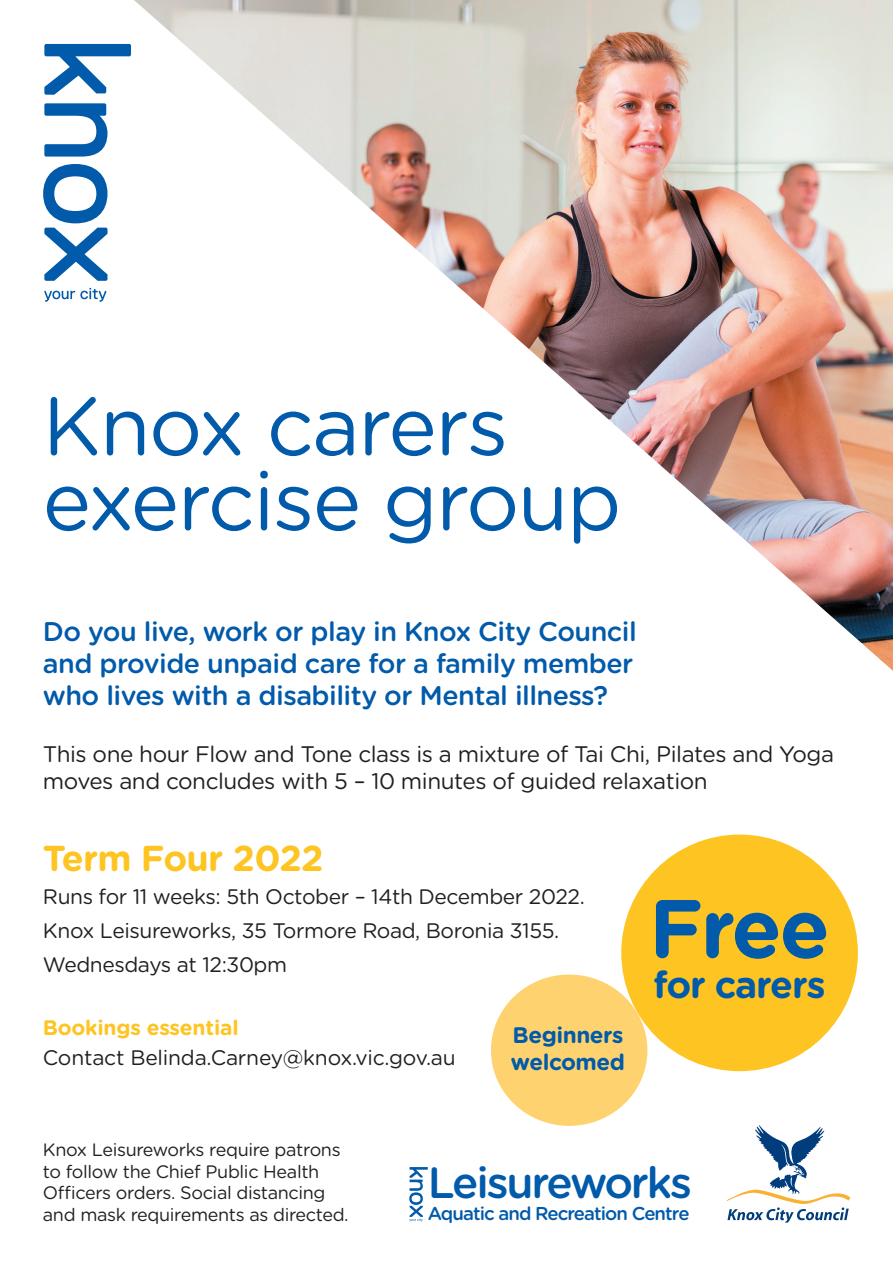
<style>
.page{position:relative;width:893px;height:1263px;background:#fff}
.page>*{position:absolute;margin:0;border:0;box-sizing:border-box;transform-origin:0 0}
.t1{font:82.5px/75px "Gotham Rounded";letter-spacing:-.02em;color:#015aaa}
.t2{font:700 82.5px "Gotham Rounded";color:#015aaa}
.t3{font:500 43.8px "Gotham Rounded";letter-spacing:-.05em;color:#015aaa}
.t4{font:700 37.5px "Gotham Rounded";letter-spacing:-.03em;color:#015aaa}
.t5{font:700 36px "Gotham Rounded";letter-spacing:-.02em;color:#fec422}
.t6{font:500 27px/32.4px "Gotham Rounded";letter-spacing:-.02em;color:#015aaa}
.t7{font:22.5px/27px "Gotham Rounded";letter-spacing:-.02em;color:#231f20}
.t8{font:700 22.5px/27px "Gotham Rounded";letter-spacing:-.02em;color:#015aaa}
.t9{font:21px/33.8px "Gotham Rounded";letter-spacing:-.02em;color:#231f20}
.t10{font:700 21px "Gotham Rounded";letter-spacing:-.01em;color:#fec422}
.t11{font:500 18.6px "Gotham Rounded";letter-spacing:-.05em;color:#015aaa}
.t12{font:18px/21.6px "Gotham Rounded";letter-spacing:-.02em;color:#231f20}
</style>
<div class="page">
<img style="left:134px;top:0;width:759px;height:671px">
<svg style="left:727px;top:1125px;width:123px;height:97px"></svg>
<svg style="left:44px;top:44px;width:87px;height:51px"></svg>
<svg style="left:44px;top:103px;width:63px;height:54px"></svg>
<svg style="left:43px;top:164px;width:64px;height:117px"></svg>
<svg style="left:44px;top:288px;width:62px;height:14px"></svg>
<div style="left:621px;top:834px;width:237px;height:237px;background:#fec422;border-radius:50%"></div>
<svg style="left:409px;top:1167px;width:19px;height:54px"></svg>
<div style="left:491px;top:974px;width:156px;height:152px;background:#fed36f;border-radius:50%"></div>
<h1 class="t1" style="left:43px;top:385px;width:581px">Knox carers exercise group</h1>
<p class="t6" style="left:43px;top:614px;width:595px">Do you live, work or play in Knox City Council and provide unpaid care for a family member who lives with a disability or Mental illness?</p>
<p class="t7" style="left:43px;top:740px;width:793px">This one hour Flow and Tone class is a mixture of Tai Chi, Pilates and Yoga moves and concludes with 5 – 10 minutes of guided relaxation</p>
<h3 class="t5" style="left:43px;top:831px;width:282px">Term Four 2022</h3>
<p class="t9" style="left:43px;top:879px;width:543px">Runs for 11 weeks: 5th October – 14th December 2022.<br>Knox Leisureworks, 35 Tormore Road, Boronia 3155.<br>Wednesdays at 12:30pm</p>
<p class="t10" style="left:43px;top:1012px;width:197px">Bookings essential</p>
<p class="t9" style="left:43px;top:1039px;width:414px">Contact Belinda.Carney@knox.vic.gov.au</p>
<p class="t8" style="left:511px;top:1021px;width:116px">Beginners welcomed</p>
<h1 class="t2" style="left:649px;top:868px;width:183px">Free</h1>
<h3 class="t4" style="left:654px;top:957px;width:173px">for carers</h3>
<p class="t12" style="left:43px;top:1138px;width:307px">Knox Leisureworks require patrons to follow the Chief Public Health Officers orders. Social distancing and mask requirements as directed.</p>
<h2 class="t3" style="left:428px;top:1152px;width:266px">Leisureworks</h2>
<p class="t11" style="left:428px;top:1200px;width:263px">Aquatic and Recreation Centre</p>
</div>
